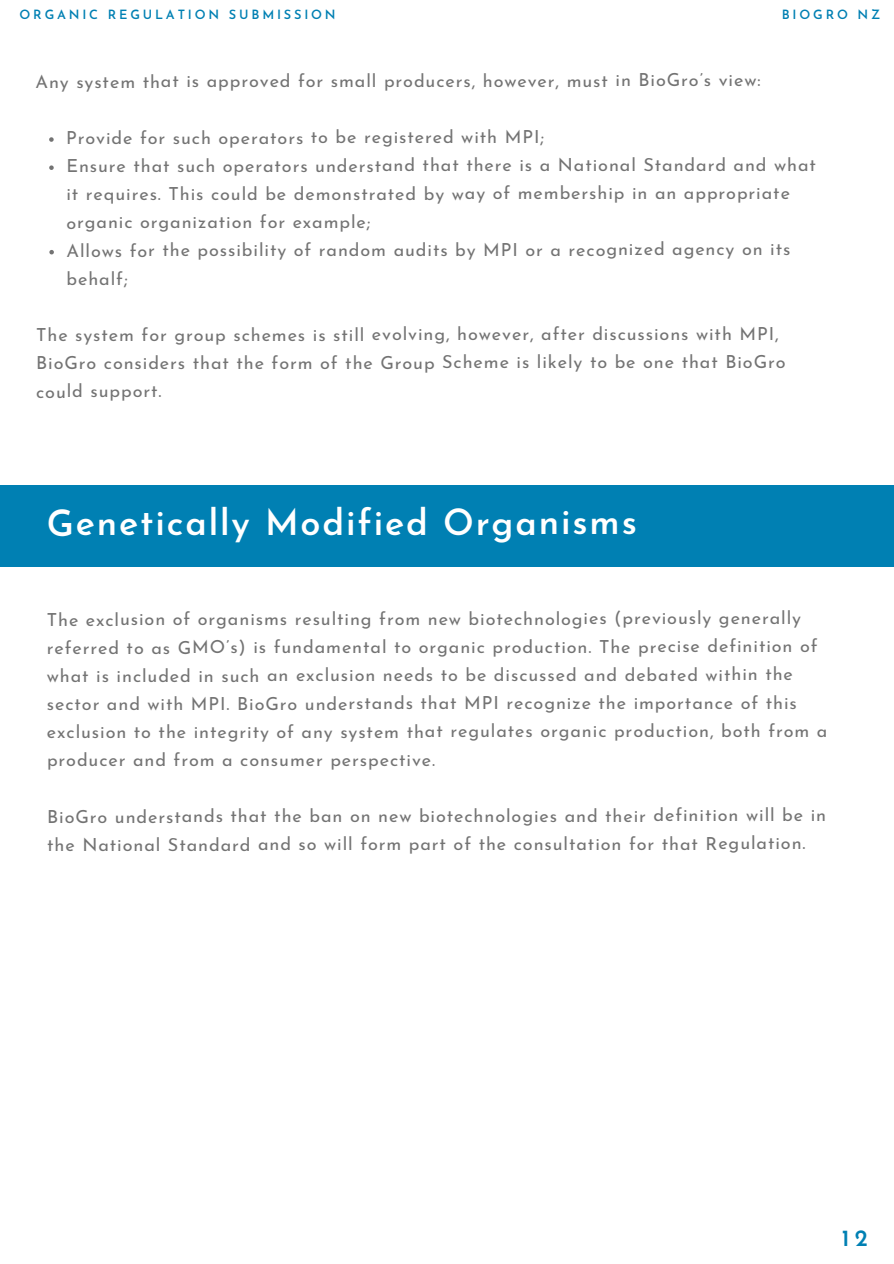
<style>
.page{position:relative;width:894px;height:1264px;background:#fff}
.page>*{position:absolute;margin:0;border:0;box-sizing:border-box;transform-origin:0 0}
.t1{font:600 36px "Josefin Sans";letter-spacing:.05em;color:#fff}
.t2{font:600 23.25px "Josefin Sans";color:#0080b3}
.t3{font:18px/28.2px "Josefin Sans";letter-spacing:.05em;color:#737373}
.t4{font:600 12.75px "Josefin Sans";letter-spacing:.22em;color:#0080b3}
</style>
<div class="page">
<svg style="left:49px;top:137px;width:5px;height:5px"></svg>
<svg style="left:49px;top:165px;width:5px;height:5px"></svg>
<svg style="left:49px;top:250px;width:5px;height:4px"></svg>
<div style="left:0;top:485px;width:893px;height:81px;background:#0080b3"></div>
<p class="t4" style="left:20px;top:10px;width:317px">ORGANIC REGULATION SUBMISSION</p>
<p class="t3" style="left:35px;top:68px;width:726px">Any system that is approved for small producers, however, must in BioGro’s view:</p>
<p class="t4" style="left:781px;top:10px;width:100px">BIOGRO NZ</p>
<p class="t3" style="left:66px;top:125px;width:751px">Provide for such operators to be registered with MPI;<br>Ensure that such operators understand that there is a National Standard and what it requires. This could be demonstrated by way of membership in an appropriate organic organization for example;<br>Allows for the possibility of random audits by MPI or a recognized agency on its behalf;</p>
<p class="t3" style="left:36px;top:321px;width:751px">The system for group schemes is still evolving, however, after discussions with MPI,<br>BioGro considers that the form of the Group Scheme is likely to be one that BioGro could support.</p>
<h1 class="t1" style="left:47px;top:508px;width:591px">Genetically Modified Organisms</h1>
<p class="t3" style="left:47px;top:606px;width:782px">The exclusion of organisms resulting from new biotechnologies (previously generally referred to as GMO’s) is fundamental to organic production. The precise definition of what is included in such an exclusion needs to be discussed and debated within the sector and with MPI. BioGro understands that MPI recognize the importance of this exclusion to the integrity of any system that regulates organic production, both from a producer and from a consumer perspective.</p>
<p class="t3" style="left:47px;top:803px;width:780px">BioGro understands that the ban on new biotechnologies and their definition will be in the National Standard and so will form part of the consultation for that Regulation.</p>
<p class="t2" style="left:841px;top:1228px;width:27px">12</p>
</div>
